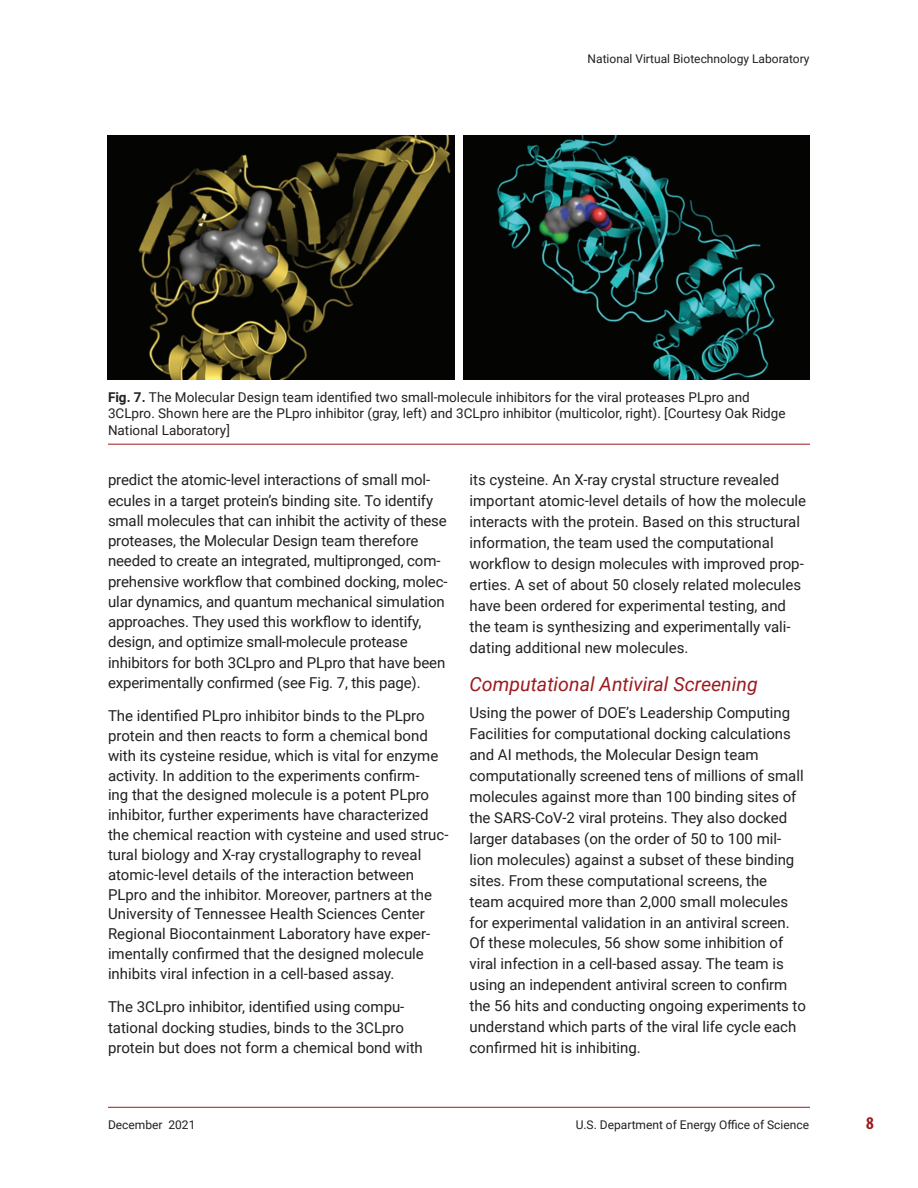
<style>
.page{position:relative;width:918px;height:1188px;background:#fff}
.page>*{position:absolute;margin:0;border:0;box-sizing:border-box;transform-origin:0 0}
.NVBL_Heading_2{font:italic 19.5px "Roboto";color:#9a1b1e}
.t1{font:700 condensed 18px "Myriad Pro";color:#9a1b1e}
.Body_Text{font:15px/20.9px "Roboto";color:#231f20}
.t2{font:13.5px/16.5px "Roboto";color:#231f20}
.t3{font:12px "Roboto";color:#231f20}
.s1{font-weight:700}
</style>
<div class="page">
<hr style="left:108px;top:1107px;width:702px;height:1px;background:#9a1b1e">
<hr style="left:108px;top:444px;width:702px;height:1px;background:#9a1b1e">
<img style="left:108px;top:135px;width:347px;height:244px">
<img style="left:463px;top:135px;width:347px;height:244px">
<p class="t3" style="left:588px;top:50px;width:223px">National Virtual Biotechnology Laboratory</p>
<p class="t2" style="left:108px;top:388px;width:679px"><span class="s1">Fig. 7.</span> The Molecular Design team identified two small-molecule inhibitors for the viral proteases PLpro and<br>3CLpro. Shown here are the PLpro inhibitor (gray, left) and 3CLpro inhibitor (multicolor, right). [Courtesy Oak Ridge<br>National Laboratory]</p>
<p class="Body_Text" style="left:470px;top:469px;width:338px">its cysteine. An X-ray crystal structure revealed important atomic-level details of how the molecule interacts with the protein. Based on this structural information, the team used the computational workflow to design molecules with improved prop&shy;erties. A set of about 50 closely related molecules have been ordered for experimental testing, and the team is synthesizing and experimentally vali&shy;dating additional new molecules.</p>
<p class="NVBL_Heading_2" style="left:470px;top:670px;width:290px">Computational Antiviral Screening</p>
<p class="Body_Text" style="left:470px;top:702px;width:338px">Using the power of DOE’s Leadership Computing Facilities for computational docking calculations and AI methods, the Molecular Design team computationally screened tens of millions of small molecules against more than 100 binding sites of the SARS-CoV-2 viral proteins. They also docked larger databases (on the order of 50 to 100 mil&shy;lion molecules) against a subset of these binding sites. From these computational screens, the<br>team acquired more than 2,000 small molecules for experimental validation in an antiviral screen.<br>Of these molecules, 56 show some inhibition of viral infection in a cell-based assay. The team is using an independent antiviral screen to confirm the 56 hits and conducting ongoing experiments to understand which parts of the viral life cycle each confirmed hit is inhibiting.</p>
<p class="Body_Text" style="left:108px;top:469px;width:341px;line-height:20.2px">predict the atomic-level interactions of small mol&shy;ecules in a target protein’s binding site. To identify small molecules that can inhibit the activity of these proteases, the Molecular Design team therefore needed to create an integrated, multipronged, com&shy;prehensive workflow that combined docking, molec&shy;ular dynamics, and quantum mechanical simulation approaches. They used this workflow to identify, design, and optimize small-molecule protease inhibitors for both 3CLpro and PLpro that have been experimentally confirmed (see Fig. 7, this page).</p>
<p class="Body_Text" style="left:108px;top:705px;width:342px;line-height:19.8px">The identified PLpro inhibitor binds to the PLpro protein and then reacts to form a chemical bond with its cysteine residue, which is vital for enzyme activity. In addition to the experiments confirm-<br>ing that the designed molecule is a potent PLpro inhibitor, further experiments have characterized the chemical reaction with cysteine and used struc&shy;tural biology and X-ray crystallography to reveal atomic-level details of the interaction between PLpro and the inhibitor. Moreover, partners at the University of Tennessee Health Sciences Center Regional Biocontainment Laboratory have exper&shy;imentally confirmed that the designed molecule inhibits viral infection in a cell-based assay.</p>
<p class="Body_Text" style="left:108px;top:996px;width:316px;line-height:20.2px">The 3CLpro inhibitor, identified using compu&shy;tational docking studies, binds to the 3CLpro protein but does not form a chemical bond with</p>
<p class="t3" style="left:108px;top:1116px;width:89px">December 2021</p>
<p class="t3" style="left:576px;top:1116px;width:235px">U.S. Department of Energy Office of Science</p>
<p class="t1" style="left:866px;top:1112px;width:9px">8</p>
</div>
